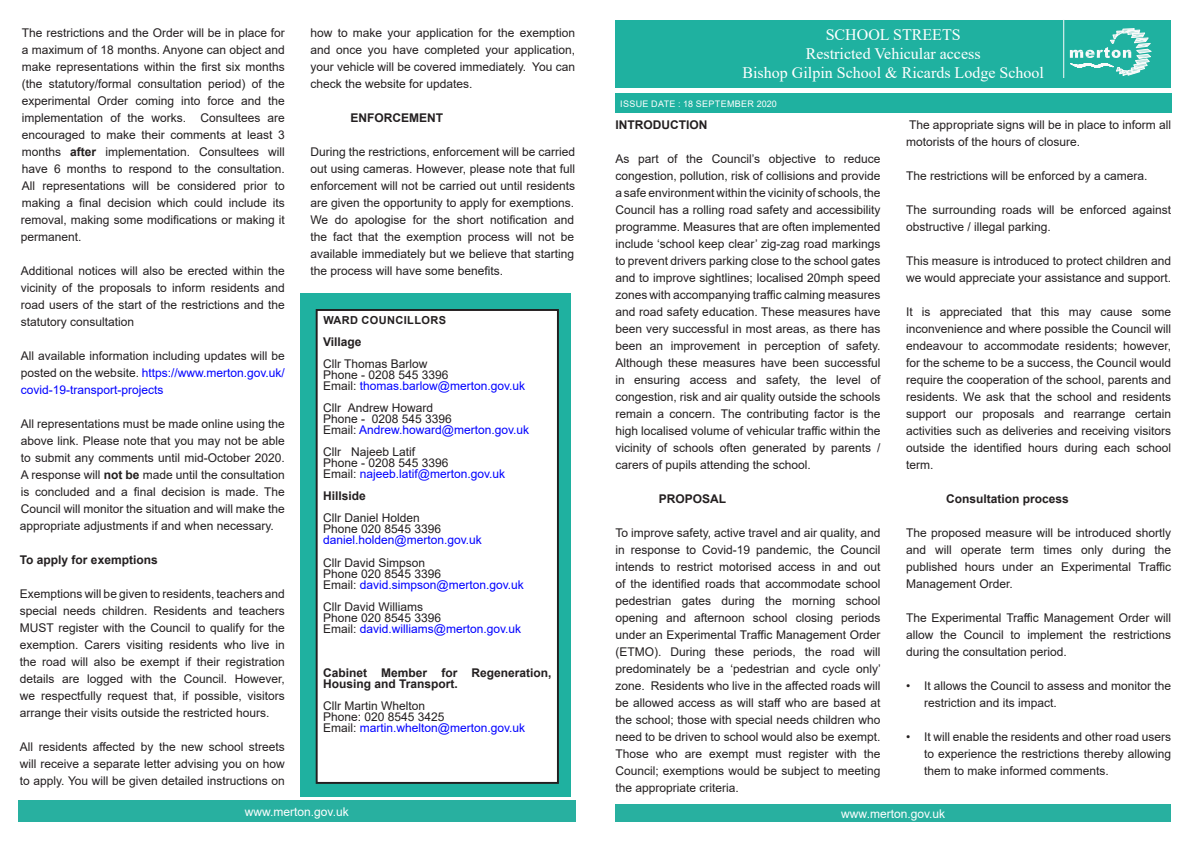
<style>
.page{position:relative;width:1191px;height:842px;background:#fff}
.page>*{position:absolute;margin:0;border:0;box-sizing:border-box;transform-origin:0 0}
.t1{font:16px "Times New Roman";color:#fff}
.Standard-Baseline{font:12px/17px "Arial";color:#231f20;text-align:justify}
.t2{font:12px "Arial";color:#00f}
.Standard-Baseline-2{font:700 12px/11px "Arial";color:#231f20}
.t3{font:12px "Arial";color:#fff}
.t4{font:700 11px "Arial";letter-spacing:.035em;color:#231f20}
.t5{font:9px "Arial";letter-spacing:.035em;color:#fff}
.s1{font-weight:700}
.s2{color:#00f}
.s3{color:#231f20}
</style>
<div class="page">
<div style="left:615px;top:804px;width:556px;height:18px;background:#28b0a0"></div>
<div style="left:615px;top:20px;width:556px;height:67px;background:#1fb1a0"></div>
<svg style="left:1063px;top:20px;width:89px;height:58px"></svg>
<div style="left:615px;top:93px;width:556px;height:20px;background:#1fb1a0"></div>
<div style="left:18px;top:800px;width:557px;height:22px;background:#28b0a0"></div>
<div style="left:300px;top:293px;width:270px;height:504px;background:#1fb1a0"></div>
<div style="left:317px;top:310px;width:241px;height:473px;background:#fff"></div>
<div style="left:316px;top:309px;width:243px;height:475px;border:2px solid #231f20"></div>
<p class="Standard-Baseline" style="left:21px;top:24px;width:266px">The restrictions and the Order will be in place for a maximum of 18 months. Anyone can object and make representations within the first six months (the statutory/formal consultation period) of the experimental Order coming into force and the implementation of the works. Consultees are encouraged to make their comments at least 3 months <span class="s1">after</span> implementation. Consultees will have 6 months to respond to the consultation.<br>All representations will be considered prior to making a final decision which could include its removal, making some modifications or making it permanent.</p>
<p class="Standard-Baseline" style="left:21px;top:262px;width:265px">Additional notices will also be erected within the vicinity of the proposals to inform residents and road users of the start of the restrictions and the statutory consultation</p>
<p class="Standard-Baseline" style="left:21px;top:347px;width:266px">All available information including updates will be posted on the website. <span class="s2">https://www.merton.gov.uk/ covid-19-transport-projects</span></p>
<p class="Standard-Baseline" style="left:20px;top:415px;width:266px">All representations must be made online using the above link. Please note that you may not be able to submit any comments until mid-October 2020.<br>A response will <span class="s1">not be</span> made until the consultation is concluded and a final decision is made. The Council will monitor the situation and will make the appropriate adjustments if and when necessary.</p>
<p class="Standard-Baseline-2" style="left:20px;top:555px;width:139px">To apply for exemptions</p>
<p class="Standard-Baseline" style="left:20px;top:585px;width:267px">Exemptions will be given to residents, teachers and special needs children. Residents and teachers MUST register with the Council to qualify for the exemption. Carers visiting residents who live in the road will also be exempt if their registration details are logged with the Council. However, we respectfully request that, if possible, visitors arrange their visits outside the restricted hours.</p>
<p class="Standard-Baseline" style="left:20px;top:738px;width:266px">All residents affected by the new school streets will receive a separate letter advising you on how to apply. You will be given detailed instructions on</p>
<p class="Standard-Baseline" style="left:310px;top:24px;width:266px">how to make your application for the exemption and once you have completed your application, your vehicle will be covered immediately. You can check the website for updates.</p>
<p class="Standard-Baseline-2" style="left:350px;top:112px;width:94px">ENFORCEMENT</p>
<p class="Standard-Baseline" style="left:310px;top:143px;width:266px">During the restrictions, enforcement will be carried out using cameras. However, please note that full enforcement will not be carried out until residents are given the opportunity to apply for exemptions.<br>We do apologise for the short notification and the fact that the exemption process will not be available immediately but we believe that starting the process will have some benefits.</p>
<p class="t4" style="left:323px;top:313px;width:124px">WARD COUNCILLORS</p>
<p class="Standard-Baseline-2" style="left:323px;top:337px;width:40px">Village</p>
<p class="Standard-Baseline" style="left:323px;top:356px;width:106px">Cllr Thomas Barlow</p>
<p class="Standard-Baseline" style="left:323px;top:367px;width:127px">Phone - 0208 545 3396</p>
<p class="t2" style="left:323px;top:378px;width:204px"><span class="s3">Email:</span> thomas.barlow@merton.gov.uk</p>
<p class="Standard-Baseline" style="left:323px;top:400px;width:112px">Cllr Andrew Howard</p>
<p class="Standard-Baseline" style="left:323px;top:411px;width:130px">Phone - 0208 545 3396</p>
<p class="t2" style="left:323px;top:422px;width:208px"><span class="s3">Email:</span> Andrew.howard@merton.gov.uk</p>
<p class="Standard-Baseline" style="left:323px;top:444px;width:94px">Cllr Najeeb Latif</p>
<p class="Standard-Baseline" style="left:323px;top:455px;width:127px">Phone - 0208 545 3396</p>
<p class="t2" style="left:323px;top:466px;width:184px"><span class="s3">Email:</span> najeeb.latif@merton.gov.uk</p>
<p class="Standard-Baseline-2" style="left:323px;top:491px;width:44px">Hillside</p>
<p class="Standard-Baseline" style="left:323px;top:510px;width:98px">Cllr Daniel Holden</p>
<p class="Standard-Baseline" style="left:323px;top:521px;width:120px">Phone 020 8545 3396</p>
<p class="t2" style="left:323px;top:532px;width:160px">daniel.holden@merton.gov.uk</p>
<p class="Standard-Baseline" style="left:323px;top:554px;width:104px">Cllr David Simpson</p>
<p class="Standard-Baseline" style="left:323px;top:565px;width:120px">Phone 020 8545 3396</p>
<p class="t2" style="left:323px;top:576px;width:202px"><span class="s3">Email:</span> david.simpson@merton.gov.uk</p>
<p class="Standard-Baseline" style="left:323px;top:598px;width:101px">Cllr David Williams</p>
<p class="Standard-Baseline" style="left:323px;top:609px;width:120px">Phone 020 8545 3396</p>
<p class="t2" style="left:323px;top:620px;width:200px"><span class="s3">Email:</span> david.williams@merton.gov.uk</p>
<p class="Standard-Baseline-2" style="left:323px;top:667px;width:230px">Cabinet Member for Regeneration,<br>Housing and Transport.</p>
<p class="Standard-Baseline" style="left:323px;top:697px;width:104px">Cllr Martin Whelton</p>
<p class="Standard-Baseline" style="left:323px;top:708px;width:123px">Phone: 020 8545 3425</p>
<p class="t2" style="left:323px;top:719px;width:204px"><span class="s3">Email:</span> martin.whelton@merton.gov.uk</p>
<p class="t3" style="left:245px;top:803px;width:105px">www.merton.gov.uk</p>
<p class="t1" style="left:825px;top:23px;width:136px">SCHOOL STREETS</p>
<p class="t1" style="left:806px;top:42px;width:176px">Restricted Vehicular access</p>
<p class="t1" style="left:742px;top:62px;width:303px">Bishop Gilpin School &amp; Ricards Lodge School</p>
<p class="t5" style="left:620px;top:97px;width:158px">ISSUE DATE : 18 SEPTEMBER 2020</p>
<p class="Standard-Baseline-2" style="left:615px;top:119px;width:93px">INTRODUCTION</p>
<p class="Standard-Baseline" style="left:615px;top:150px;width:267px">As part of the Council’s objective to reduce congestion, pollution, risk of collisions and provide a safe environment within the vicinity of schools, the Council has a rolling road safety and accessibility programme. Measures that are often implemented include ‘school keep clear’ zig-zag road markings to prevent drivers parking close to the school gates and to improve sightlines; localised 20mph speed zones with accompanying traffic calming measures and road safety education. These measures have been very successful in most areas, as there has been an improvement in perception of safety.<br>Although these measures have been successful in ensuring access and safety, the level of congestion, risk and air quality outside the schools remain a concern. The contributing factor is the high localised volume of vehicular traffic within the vicinity of schools often generated by parents / carers of pupils attending the school.</p>
<p class="Standard-Baseline-2" style="left:658px;top:493px;width:69px">PROPOSAL</p>
<p class="Standard-Baseline" style="left:615px;top:524px;width:267px">To improve safety, active travel and air quality, and in response to Covid-19 pandemic, the Council intends to restrict motorised access in and out of the identified roads that accommodate school pedestrian gates during the morning school opening and afternoon school closing periods under an Experimental Traffic Management Order (ETMO). During these periods, the road will predominately be a ‘pedestrian and cycle only’ zone. Residents who live in the affected roads will be allowed access as will staff who are based at the school; those with special needs children who need to be driven to school would also be exempt.<br>Those who are exempt must register with the Council; exemptions would be subject to meeting the appropriate criteria.</p>
<p class="Standard-Baseline" style="left:906px;top:116px;width:267px">The appropriate signs will be in place to inform all motorists of the hours of closure.</p>
<p class="Standard-Baseline" style="left:906px;top:167px;width:243px">The restrictions will be enforced by a camera.</p>
<p class="Standard-Baseline" style="left:906px;top:201px;width:267px">The surrounding roads will be enforced against obstructive / illegal parking.</p>
<p class="Standard-Baseline" style="left:906px;top:252px;width:267px">This measure is introduced to protect children and we would appreciate your assistance and support.</p>
<p class="Standard-Baseline" style="left:906px;top:303px;width:267px">It is appreciated that this may cause some inconvenience and where possible the Council will endeavour to accommodate residents; however, for the scheme to be a success, the Council would require the cooperation of the school, parents and residents. We ask that the school and residents support our proposals and rearrange certain activities such as deliveries and receiving visitors outside the identified hours during each school term.</p>
<p class="Standard-Baseline-2" style="left:946px;top:493px;width:124px">Consultation process</p>
<p class="Standard-Baseline" style="left:906px;top:524px;width:267px">The proposed measure will be introduced shortly and will operate term times only during the published hours under an Experimental Traffic Management Order.</p>
<p class="Standard-Baseline" style="left:906px;top:609px;width:267px">The Experimental Traffic Management Order will allow the Council to implement the restrictions during the consultation period.</p>
<p class="Standard-Baseline" style="left:924px;top:677px;width:249px;text-indent:-18px">• It allows the Council to assess and monitor the restriction and its impact.</p>
<p class="Standard-Baseline" style="left:924px;top:728px;width:249px;text-indent:-18px">• It will enable the residents and other road users to experience the restrictions thereby allowing them to make informed comments.</p>
<p class="t3" style="left:841px;top:805px;width:105px">www.merton.gov.uk</p>
</div>
